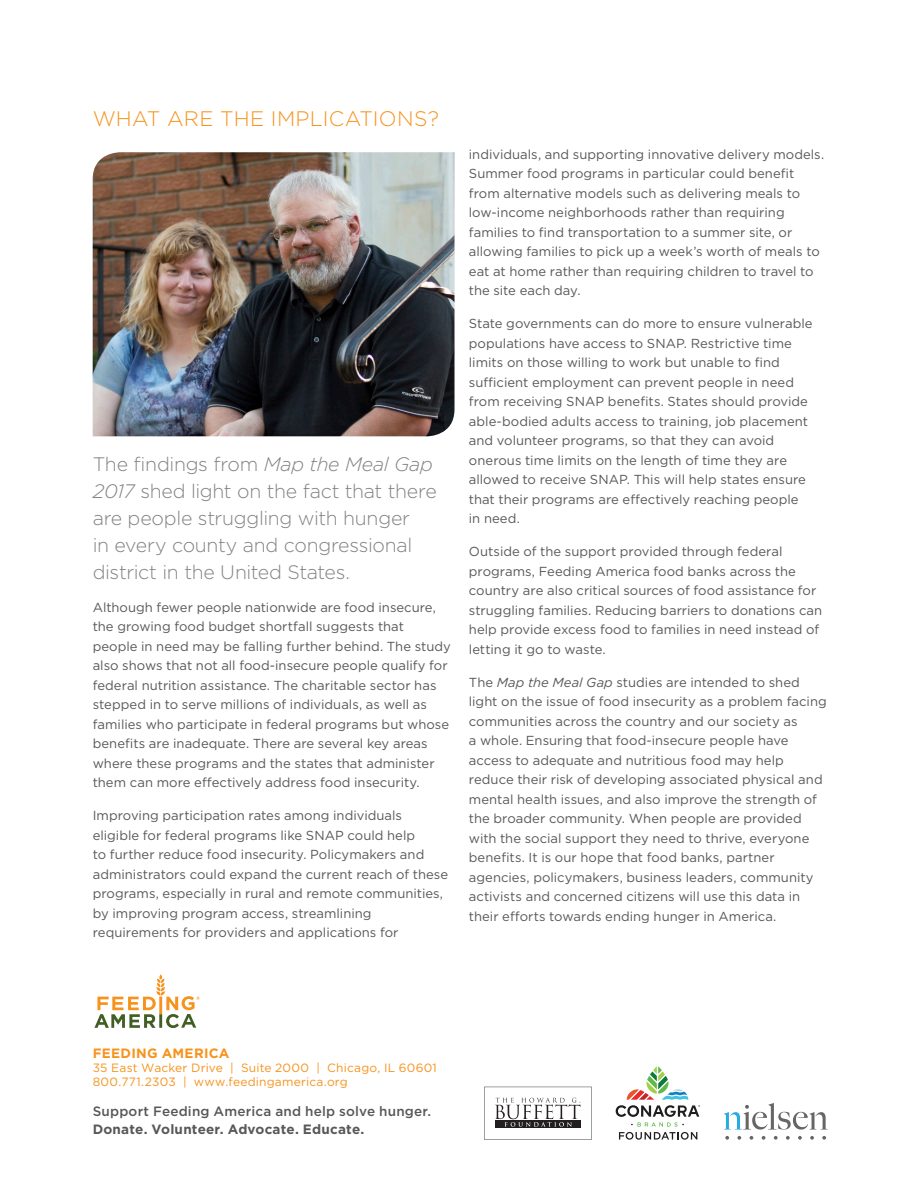
<style>
.page{position:relative;width:918px;height:1188px;background:#fff}
.page>*{position:absolute;margin:0;border:0;box-sizing:border-box;transform-origin:0 0}
.Body{font:300 21px "Gotham";letter-spacing:.01em;color:#f7931d}
.Body-2{font:300 19.5px/27px "Gotham";letter-spacing:-.015em;color:#808285}
.Body-3{font:500 13.5px/18px "Gotham";letter-spacing:.015em;color:#57585a}
.Body-4{font:700 13.5px "Gotham";letter-spacing:.02em;color:#f7931d}
.Body-5{font:13.05px/19.5px "Gotham";color:#57585a}
.Body-6{font:12px/14.4px "Gotham";letter-spacing:.02em;color:#f7931d}
.s1{font-style:italic}
.s2{font-weight:700}
</style>
<div class="page">
<img style="left:93px;top:152px;width:361px;height:284px">
<svg style="left:94px;top:974px;width:106px;height:54px"></svg>
<svg style="left:484px;top:1087px;width:108px;height:53px"></svg>
<svg style="left:616px;top:1066px;width:84px;height:74px"></svg>
<svg style="left:724px;top:1103px;width:104px;height:27px"></svg>
<svg style="left:725px;top:1136px;width:4px;height:4px"></svg>
<svg style="left:737px;top:1136px;width:4px;height:4px"></svg>
<svg style="left:750px;top:1136px;width:3px;height:4px"></svg>
<svg style="left:762px;top:1136px;width:3px;height:4px"></svg>
<svg style="left:774px;top:1136px;width:4px;height:4px"></svg>
<svg style="left:786px;top:1136px;width:4px;height:4px"></svg>
<svg style="left:798px;top:1136px;width:4px;height:4px"></svg>
<svg style="left:822px;top:1136px;width:4px;height:4px"></svg>
<svg style="left:810px;top:1136px;width:4px;height:4px"></svg>
<p class="Body" style="left:93px;top:105px;width:348px">WHAT ARE THE IMPLICATIONS?</p>
<p class="Body-2" style="left:93px;top:450px;width:346px">The findings from <span class="s1">Map the Meal Gap 2017</span> shed light on the fact that there are people struggling with hunger<br>in every county and congressional district in the United States.</p>
<p class="Body-5" style="left:93px;top:597px;width:360px">Although fewer people nationwide are food insecure, the growing food budget shortfall suggests that people in need may be falling further behind. The study also shows that not all food-insecure people qualify for federal nutrition assistance. The charitable sector has stepped in to serve millions of individuals, as well as families who participate in federal programs but whose benefits are inadequate. There are several key areas where these programs and the states that administer them can more effectively address food insecurity.</p>
<p class="Body-5" style="left:93px;top:806px;width:357px">Improving participation rates among individuals eligible for federal programs like SNAP could help<br>to further reduce food insecurity. Policymakers and administrators could expand the current reach of these programs, especially in rural and remote communities, by improving program access, streamlining requirements for providers and applications for</p>
<p class="Body-5" style="left:469px;top:144px;width:357px">individuals, and supporting innovative delivery models.<br>Summer food programs in particular could benefit from alternative models such as delivering meals to low-income neighborhoods rather than requiring families to find transportation to a summer site, or allowing families to pick up a week’s worth of meals to eat at home rather than requiring children to travel to the site each day.</p>
<p class="Body-5" style="left:469px;top:314px;width:345px">State governments can do more to ensure vulnerable populations have access to SNAP. Restrictive time limits on those willing to work but unable to find sufficient employment can prevent people in need from receiving SNAP benefits. States should provide able-bodied adults access to training, job placement and volunteer programs, so that they can avoid onerous time limits on the length of time they are allowed to receive SNAP. This will help states ensure that their programs are effectively reaching people in need.</p>
<p class="Body-5" style="left:469px;top:542px;width:355px">Outside of the support provided through federal programs, Feeding America food banks across the country are also critical sources of food assistance for struggling families. Reducing barriers to donations can help provide excess food to families in need instead of letting it go to waste.</p>
<p class="Body-5" style="left:469px;top:672px;width:359px">The <span class="s1">Map the Meal Gap</span> studies are intended to shed light on the issue of food insecurity as a problem facing communities across the country and our society as<br>a whole. Ensuring that food-insecure people have access to adequate and nutritious food may help reduce their risk of developing associated physical and mental health issues, and also improve the strength of the broader community. When people are provided with the social support they need to thrive, everyone benefits. It is our hope that food banks, partner agencies, policymakers, business leaders, community activists and concerned citizens will use this data in their efforts towards ending hunger in America.</p>
<p class="Body-4" style="left:93px;top:1044px;width:138px">FEEDING AMERICA</p>
<p class="Body-6" style="left:93px;top:1060px;width:346px">35 East Wacker Drive | Suite 2000 | Chicago, IL 60601<br>800.771.2303 | www.feedingamerica.org</p>
<p class="Body-3" style="left:93px;top:1102px;width:340px">Support Feeding America and help solve hunger.<br><span class="s2">Donate. Volunteer. Advocate. Educate.</span></p>
</div>
